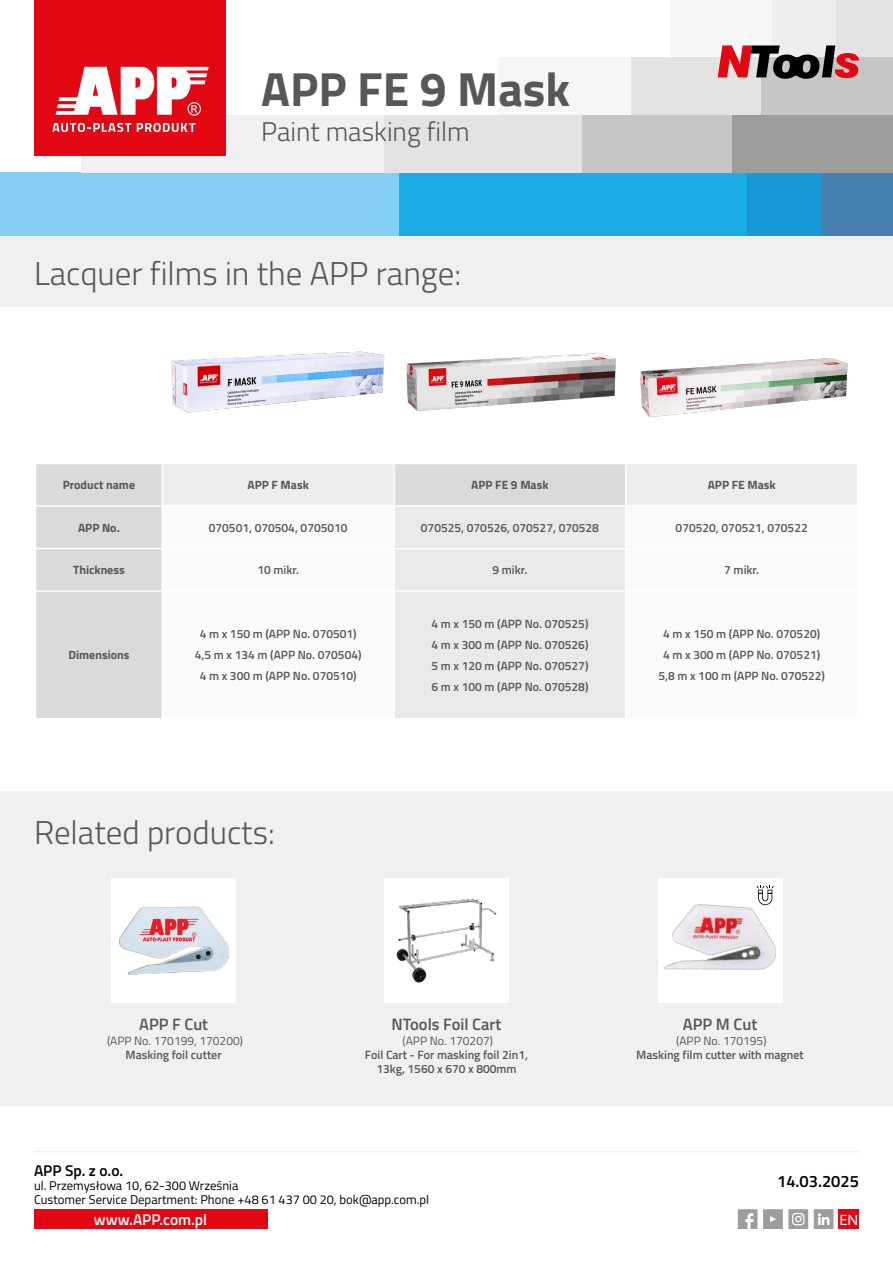
<style>
.page{position:relative;width:893px;height:1263px;background:#fff}
.page>*{position:absolute;margin:0;border:0;box-sizing:border-box;transform-origin:0 0}
.t1{font:700 48px "Titillium";color:#575756}
.t2{font:300 33px "Titillium";color:#575756}
.t3{font:300 27px "Titillium";color:#575756}
.t4{font:600 16.5px "Titillium";color:#575756}
.t5{font:600 16.5px "Titillium";color:#000}
.t6{font:600 15.45px "Titillium";color:#fff}
.t7{font:600 15.45px "Titillium";color:#000}
.t8{font:semi-expanded 15px "Myriad Pro";color:#fff}
.t9{font:12.75px/14.1px "Titillium";color:#000}
.t10{font:600 12px/21px "Titillium";color:#575756;text-align:center}
.t11{font:700 12px "Titillium";color:#575756}
.t12{font:12px "Titillium";color:#575756}
</style>
<div class="page">
<div style="left:727px;top:172px;width:97px;height:64px;background:#1899d6"></div>
<div style="left:398px;top:172px;width:348px;height:64px;background:#1cace4"></div>
<div style="left:0;top:172px;width:399px;height:64px;background:#83cff4"></div>
<div style="left:830px;top:0;width:63px;height:57px;background:#e3e3e3"></div>
<div style="left:746px;top:0;width:90px;height:57px;background:#eee"></div>
<div style="left:670px;top:0;width:101px;height:57px;background:#f6f6f6"></div>
<div style="left:761px;top:57px;width:132px;height:58px;background:#c6c6c6"></div>
<div style="left:629px;top:57px;width:132px;height:58px;background:#e3e3e3"></div>
<div style="left:499px;top:57px;width:132px;height:58px;background:#f6f6f6"></div>
<div style="left:822px;top:172px;width:71px;height:64px;background:#447faf"></div>
<div style="left:732px;top:115px;width:161px;height:57px;background:#9d9d9c"></div>
<div style="left:383px;top:115px;width:205px;height:57px;background:#e3e3e3"></div>
<div style="left:81px;top:115px;width:302px;height:57px;background:#f0f0f0"></div>
<div style="left:583px;top:115px;width:149px;height:57px;background:#c6c6c6"></div>
<div style="left:35px;top:0;width:191px;height:156px;background:#e30613"></div>
<svg style="left:52px;top:123px;width:79px;height:9px"></svg>
<svg style="left:137px;top:123px;width:58px;height:9px"></svg>
<svg style="left:55px;top:67px;width:154px;height:49px"></svg>
<hr style="left:34px;top:1151px;width:825px;height:1px;background:#ededed">
<svg style="left:738px;top:1209px;width:19px;height:20px"></svg>
<svg style="left:763px;top:1209px;width:45px;height:20px"></svg>
<svg style="left:814px;top:1209px;width:19px;height:20px"></svg>
<div style="left:838px;top:1209px;width:21px;height:20px;background:#e30613"></div>
<div style="left:34px;top:1209px;width:233px;height:20px;background:#e30613"></div>
<svg style="left:718px;top:45px;width:141px;height:34px"></svg>
<div style="left:36px;top:464px;width:126px;height:254px;background:#dadada"></div>
<svg style="left:163px;top:464px;width:694px;height:41px;background:#e6e6e6"></svg>
<div style="left:395px;top:507px;width:230px;height:211px;background:#e9e9e9"></div>
<hr style="left:36px;top:548px;width:126px;height:1px;background:#fff">
<hr style="left:36px;top:590px;width:126px;height:2px;background:#fff">
<hr style="left:36px;top:505px;width:126px;height:2px;background:#fff">
<hr style="left:393px;top:464px;width:2px;height:41px;background:#fff">
<hr style="left:394px;top:548px;width:232px;height:1px;background:#fff">
<hr style="left:394px;top:590px;width:232px;height:2px;background:#fff">
<hr style="left:625px;top:464px;width:2px;height:41px;background:#fff">
<img style="left:171px;top:351px;width:214px;height:62px">
<img style="left:406px;top:353px;width:210px;height:58px">
<img style="left:640px;top:358px;width:208px;height:59px">
<div style="left:0;top:236px;width:893px;height:71px;background:#f0f0f0"></div>
<div style="left:0;top:791px;width:893px;height:315px;background:#f0f0f0"></div>
<div style="left:111px;top:878px;width:125px;height:125px;background:#fff"></div>
<img style="left:119px;top:906px;width:110px;height:69px">
<div style="left:384px;top:878px;width:125px;height:125px;background:#fff"></div>
<img style="left:396px;top:898px;width:101px;height:85px">
<img style="left:658px;top:878px;width:124px;height:125px">
<svg style="left:757px;top:885px;width:17px;height:20px"></svg>
<h1 class="t1" style="left:261px;top:53px;width:311px">APP FE 9 Mask</h1>
<h3 class="t3" style="left:261px;top:112px;width:210px">Paint masking film</h3>
<h2 class="t2" style="left:34px;top:249px;width:429px">Lacquer films in the APP range:</h2>
<p class="t11" style="left:63px;top:476px;width:74px">Product name</p>
<p class="t11" style="left:248px;top:476px;width:63px">APP F Mask</p>
<p class="t11" style="left:471px;top:476px;width:79px">APP FE 9 Mask</p>
<p class="t11" style="left:708px;top:476px;width:69px">APP FE Mask</p>
<p class="t11" style="left:78px;top:518px;width:43px">APP No.</p>
<p class="t10" style="left:209px;top:516px;width:140px">070501, 070504, 0705010</p>
<p class="t10" style="left:421px;top:516px;width:180px">070525, 070526, 070527, 070528</p>
<p class="t10" style="left:676px;top:516px;width:134px">070520, 070521, 070522</p>
<p class="t11" style="left:73px;top:561px;width:53px">Thickness</p>
<p class="t10" style="left:257px;top:559px;width:43px">10 mikr.</p>
<p class="t10" style="left:492px;top:559px;width:36px">9 mikr.</p>
<p class="t10" style="left:724px;top:559px;width:36px">7 mikr.</p>
<p class="t11" style="left:68px;top:646px;width:63px">Dimensions</p>
<p class="t10" style="left:195px;top:623px;width:168px">4 m x 150 m (APP No. 070501)<br>4,5 m x 134 m (APP No. 070504)<br>4 m x 300 m (APP No. 070510)</p>
<p class="t10" style="left:431px;top:612px;width:159px;text-align:justify">4 m x 150 m (APP No. 070525)<br>4 m x 300 m (APP No. 070526)<br>5 m x 120 m (APP No. 070527)<br>6 m x 100 m (APP No. 070528)</p>
<p class="t10" style="left:658px;top:623px;width:168px">4 m x 150 m (APP No. 070520)<br>4 m x 300 m (APP No. 070521)<br>5,8 m x 100 m (APP No. 070522)</p>
<h2 class="t2" style="left:34px;top:808px;width:242px">Related products:</h2>
<h3 class="t4" style="left:139px;top:1012px;width:71px">APP F Cut</h3>
<p class="t12" style="left:107px;top:1031px;width:137px">(APP No. 170199, 170200)</p>
<p class="t10" style="left:126px;top:1044px;width:98px">Masking foil cutter</p>
<h3 class="t4" style="left:392px;top:1012px;width:111px">NTools Foil Cart</h3>
<p class="t12" style="left:403px;top:1031px;width:92px">(APP No. 170207)</p>
<p class="t10" style="left:365px;top:1047px;width:165px;line-height:14.4px">Foil Cart - For masking foil 2in1,<br>13kg, 1560 x 670 x 800mm</p>
<p class="t7" style="left:34px;top:1159px;width:91px">APP Sp. z o.o.</p>
<p class="t9" style="left:34px;top:1178px;width:397px">ul. Przemysłowa 10, 62-300 Września<br>Customer Service Department: Phone +48 61 437 00 20, bok@app.com.pl</p>
<p class="t6" style="left:94px;top:1208px;width:115px">www.APP.com.pl</p>
<h3 class="t4" style="left:683px;top:1012px;width:76px">APP M Cut</h3>
<p class="t12" style="left:676px;top:1031px;width:92px">(APP No. 170195)</p>
<p class="t10" style="left:636px;top:1044px;width:169px">Masking film cutter with magnet</p>
<h3 class="t5" style="left:777px;top:1169px;width:83px">14.03.2025</h3>
<p class="t8" style="left:839px;top:1210px;width:20px">EN</p>
</div>
